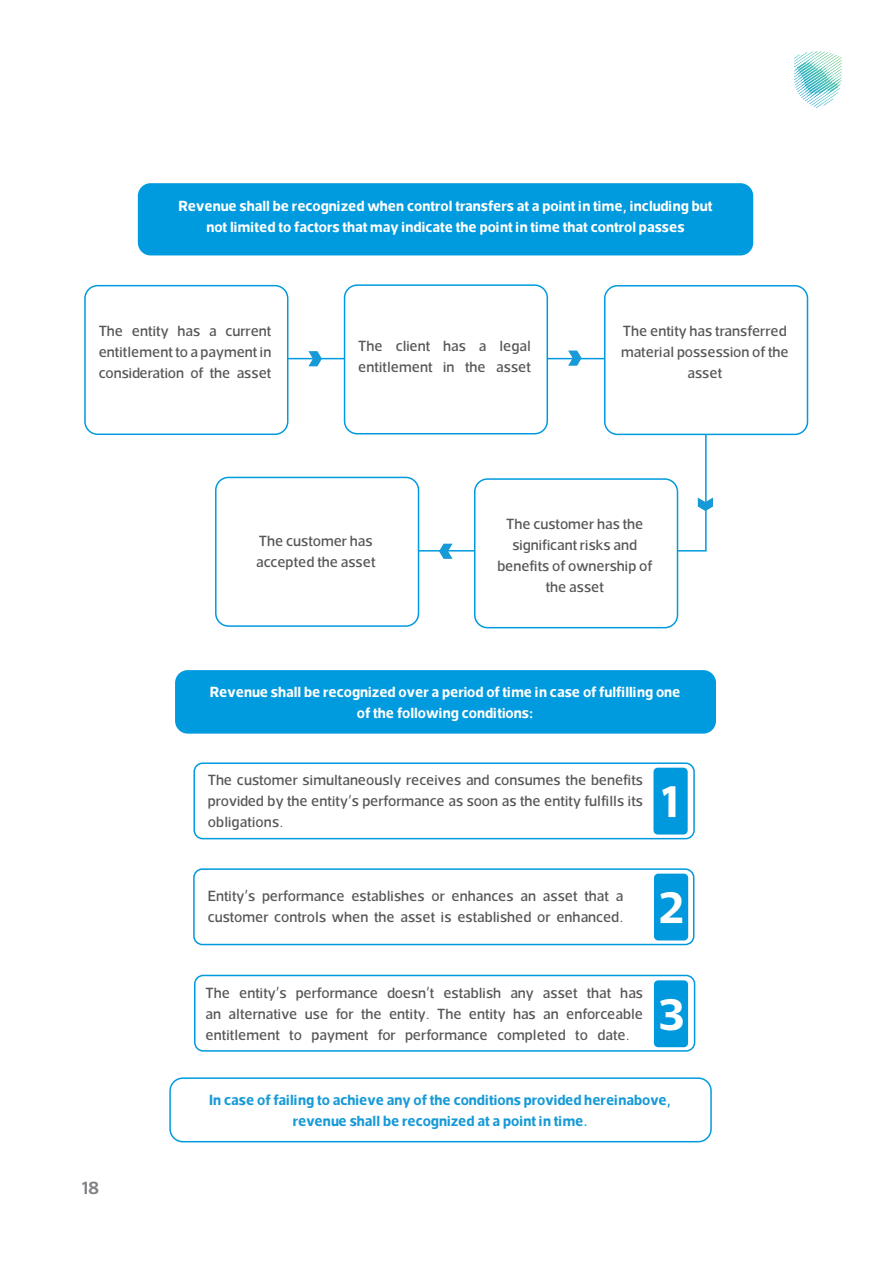
<style>
.page{position:relative;width:893px;height:1263px;background:#fff}
.page>*{position:absolute;margin:0;border:0;box-sizing:border-box;transform-origin:0 0}
.Body_text{font:700 45px "Somar";color:#fff}
.t1{font:600 18px "Somar";color:#808285}
.Body_text-2{font:500 15px/21px "Somar";color:#575756}
.Body_text-3{font:700 15px/21px "Somar";color:#fff;text-align:center}
.Body_text-4{font:700 15px/21px "Somar";color:#179ad7;text-align:center}
</style>
<div class="page">
<svg style="left:794px;top:51px;width:48px;height:57px"></svg>
<hr style="left:243px;top:358px;width:505px;height:1px;background:#009ade">
<svg style="left:226px;top:401px;width:481px;height:151px"></svg>
<div style="left:138px;top:183px;width:615px;height:72px;background:#009ade;border-radius:13px"></div>
<div style="left:85px;top:286px;width:203px;height:148px;background:#fff;border-radius:13px"></div>
<div style="left:84px;top:285px;width:204px;height:150px;border:2px solid #009ade;border-radius:13px"></div>
<div style="left:345px;top:285px;width:202px;height:149px;background:#fff;border-radius:13px"></div>
<div style="left:344px;top:284px;width:204px;height:150px;border:2px solid #009ade;border-radius:13px"></div>
<div style="left:216px;top:477px;width:202px;height:149px;background:#fff;border-radius:13px"></div>
<div style="left:215px;top:477px;width:204px;height:150px;border:2px solid #009ade;border-radius:13px"></div>
<div style="left:475px;top:479px;width:202px;height:149px;background:#fff;border-radius:13px"></div>
<div style="left:474px;top:478px;width:204px;height:150px;border:2px solid #009ade;border-radius:13px"></div>
<div style="left:605px;top:286px;width:202px;height:148px;background:#fff;border-radius:13px"></div>
<div style="left:604px;top:285px;width:204px;height:150px;border:2px solid #009ade;border-radius:13px"></div>
<svg style="left:308px;top:351px;width:14px;height:15px"></svg>
<svg style="left:568px;top:350px;width:14px;height:16px"></svg>
<svg style="left:698px;top:497px;width:15px;height:14px"></svg>
<svg style="left:439px;top:544px;width:14px;height:15px"></svg>
<div style="left:175px;top:670px;width:541px;height:64px;background:#009ade;border-radius:13px"></div>
<div style="left:169px;top:1077px;width:543px;height:65px;border:2px solid #009ade;border-radius:13px"></div>
<div style="left:193px;top:762px;width:502px;height:77px;border:2px solid #0099de;border-radius:9px"></div>
<div style="left:193px;top:868px;width:501px;height:77px;border:2px solid #0099de;border-radius:9px"></div>
<div style="left:194px;top:975px;width:501px;height:77px;border:2px solid #0099de;border-radius:9px"></div>
<div style="left:653px;top:768px;width:35px;height:66px;background:#0099de;border-radius:4px"></div>
<div style="left:654px;top:874px;width:34px;height:66px;background:#0099de;border-radius:4px"></div>
<div style="left:654px;top:980px;width:34px;height:67px;background:#0099de;border-radius:4px"></div>
<p class="Body_text-3" style="left:179px;top:195px;width:535px">Revenue shall be recognized when control transfers at a point in time, including but not limited to factors that may indicate the point in time that control passes</p>
<p class="Body_text-2" style="left:99px;top:320px;width:174px">The<br>entitlement to a payment in consideration of the asset</p>
<p class="Body_text-2" style="left:177px;top:320px;width:24px">has</p>
<p class="Body_text-2" style="left:132px;top:320px;width:38px">entity</p>
<p class="Body_text-2" style="left:225px;top:320px;width:48px">current</p>
<p class="Body_text-2" style="left:209px;top:320px;width:9px">a</p>
<p class="Body_text-2" style="left:358px;top:335px;width:26px">The</p>
<p class="Body_text-2" style="left:396px;top:335px;width:36px">client</p>
<p class="Body_text-2" style="left:443px;top:335px;width:24px">has</p>
<p class="Body_text-2" style="left:479px;top:335px;width:9px">a</p>
<p class="Body_text-2" style="left:499px;top:335px;width:33px">legal</p>
<p class="Body_text-2" style="left:358px;top:356px;width:76px">entitlement</p>
<p class="Body_text-2" style="left:443px;top:356px;width:13px">in</p>
<p class="Body_text-2" style="left:465px;top:356px;width:22px">the</p>
<p class="Body_text-2" style="left:496px;top:356px;width:36px">asset</p>
<p class="Body_text-2" style="left:621px;top:320px;width:169px;text-align:center">The entity has transferred material possession of the asset</p>
<p class="Body_text-2" style="left:259px;top:530px;width:115px">The customer has</p>
<p class="Body_text-2" style="left:256px;top:551px;width:121px">accepted the asset</p>
<p class="Body_text-2" style="left:506px;top:513px;width:139px">The customer has the</p>
<p class="Body_text-2" style="left:512px;top:534px;width:126px">significant risks and</p>
<p class="Body_text-2" style="left:497px;top:555px;width:156px;text-align:center">benefits of ownership of the asset</p>
<p class="Body_text-3" style="left:210px;top:680px;width:472px">Revenue shall be recognized over a period of time in case of fulfilling one of the following conditions:</p>
<p class="Body_text-2" style="left:208px;top:769px;width:437px;text-align:justify">The customer simultaneously receives and consumes the benefits provided by the entity s’ performance as soon as the entity fulfills its obligations.</p>
<p class="Body_text" style="left:661px;top:761px;width:18px">1</p>
<p class="Body_text-2" style="left:208px;top:885px;width:417px">Entity s’<br>customer controls when the asset is established or enhanced.</p>
<p class="Body_text-2" style="left:262px;top:885px;width:84px">performance</p>
<p class="Body_text-2" style="left:351px;top:885px;width:75px">establishes</p>
<p class="Body_text-2" style="left:452px;top:885px;width:64px">enhances</p>
<p class="Body_text-2" style="left:584px;top:885px;width:26px">that</p>
<p class="Body_text-2" style="left:543px;top:885px;width:36px">asset</p>
<p class="Body_text-2" style="left:520px;top:885px;width:17px">an</p>
<p class="Body_text-2" style="left:616px;top:885px;width:9px">a</p>
<p class="Body_text-2" style="left:431px;top:885px;width:15px">or</p>
<p class="Body_text" style="left:659px;top:867px;width:27px">2</p>
<p class="Body_text-2" style="left:206px;top:982px;width:26px">The</p>
<p class="Body_text-2" style="left:239px;top:982px;width:49px">entity s’</p>
<p class="Body_text-2" style="left:296px;top:982px;width:84px">performance</p>
<p class="Body_text-2" style="left:387px;top:982px;width:49px">doesn t’</p>
<p class="Body_text-2" style="left:443px;top:982px;width:59px">establish</p>
<p class="Body_text-2" style="left:510px;top:982px;width:25px">any</p>
<p class="Body_text-2" style="left:543px;top:982px;width:36px">asset</p>
<p class="Body_text-2" style="left:587px;top:982px;width:26px">that</p>
<p class="Body_text-2" style="left:620px;top:982px;width:24px">has</p>
<p class="Body_text-2" style="left:206px;top:1003px;width:17px">an</p>
<p class="Body_text-2" style="left:229px;top:1003px;width:70px">alternative</p>
<p class="Body_text-2" style="left:305px;top:1003px;width:25px">use</p>
<p class="Body_text-2" style="left:336px;top:1003px;width:19px">for</p>
<p class="Body_text-2" style="left:361px;top:1003px;width:22px">the</p>
<p class="Body_text-2" style="left:389px;top:1003px;width:42px">entity.</p>
<p class="Body_text-2" style="left:437px;top:1003px;width:26px">The</p>
<p class="Body_text-2" style="left:469px;top:1003px;width:38px">entity</p>
<p class="Body_text-2" style="left:513px;top:1003px;width:24px">has</p>
<p class="Body_text-2" style="left:543px;top:1003px;width:17px">an</p>
<p class="Body_text-2" style="left:566px;top:1003px;width:79px">enforceable</p>
<p class="Body_text-2" style="left:206px;top:1024px;width:76px">entitlement</p>
<p class="Body_text-2" style="left:289px;top:1024px;width:14px">to</p>
<p class="Body_text-2" style="left:311px;top:1024px;width:58px">payment</p>
<p class="Body_text-2" style="left:378px;top:1024px;width:19px">for</p>
<p class="Body_text-2" style="left:405px;top:1024px;width:84px">performance</p>
<p class="Body_text-2" style="left:497px;top:1024px;width:70px">completed</p>
<p class="Body_text-2" style="left:575px;top:1024px;width:14px">to</p>
<p class="Body_text-2" style="left:597px;top:1024px;width:34px">date.</p>
<p class="Body_text" style="left:659px;top:974px;width:28px">3</p>
<p class="t1" style="left:82px;top:1172px;width:19px">18</p>
<p class="Body_text-4" style="left:209px;top:1088px;width:463px">In case of failing to achieve any of the conditions provided hereinabove, revenue shall be recognized at a point in time.</p>
</div>
